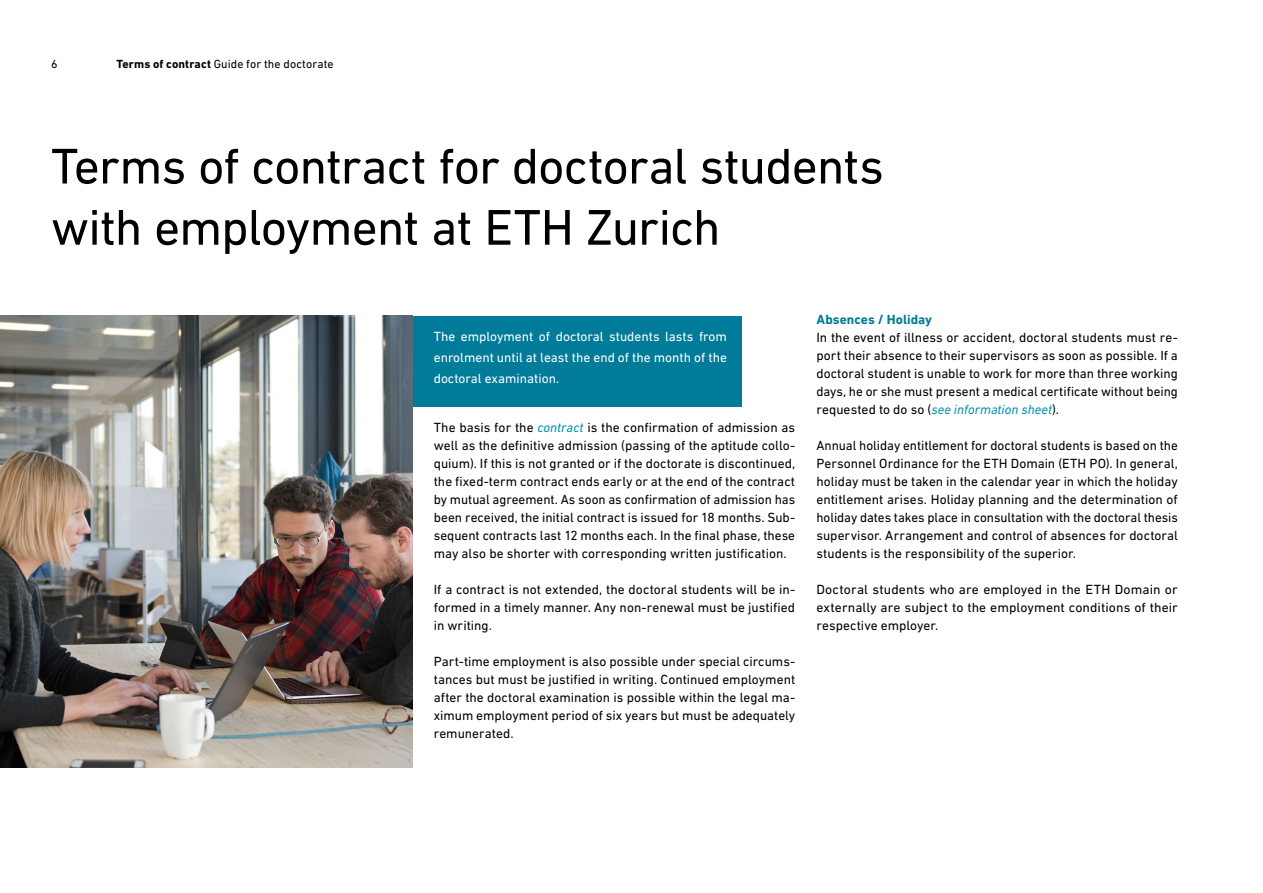
<style>
.page{position:relative;width:1263px;height:893px;background:#fff}
.page>*{position:absolute;margin:0;border:0;box-sizing:border-box;transform-origin:0 0}
.t1{font:51px/61.2px "DIN Next W1 G";letter-spacing:-.02em;color:#000}
.t2{font:13.5px/18px "DIN Next W1 G";color:#000;text-align:justify}
.t3{font:13.5px/21px "DIN Next W1 G";color:#fff;text-align:justify}
.t4{font:700 13.5px "DIN Next W1 G";letter-spacing:.005em;color:#007b99}
.t5{font:12px "DIN Next W1 G";letter-spacing:.005em;color:#000}
.s1{font-weight:700}
.s2{font-style:italic;color:#0090ac}
</style>
<div class="page">
<div style="left:389px;top:316px;width:353px;height:90px;background:#007b99"></div>
<img style="left:0;top:316px;width:412px;height:451px">
<p class="t5" style="left:51px;top:57px;width:8px">6</p>
<p class="t5" style="left:116px;top:57px;width:219px"><span class="s1">Terms of contract</span> Guide for the doctorate</p>
<h1 class="t1" style="left:51px;top:135px;width:834px">Terms of contract for doctoral students with employment at ETH Zurich</h1>
<p class="t3" style="left:434px;top:326px;width:295px">The employment of doctoral students lasts from enrolment until at least the end of the month of the doctoral examination.</p>
<p class="t2" style="left:434px;top:418px;width:363px">The basis for the <span class="s2">contract</span> is the confirmation of admission as well as the definitive admission (passing of the aptitude collo&shy;quium). If this is not granted or if the doctorate is discontinued, the fixed-term contract ends early or at the end of the contract by mutual agreement. As soon as confirmation of admission has been received, the initial contract is issued for 18 months. Sub&shy;sequent contracts last 12 months each. In the final phase, these may also be shorter with corresponding written justification.</p>
<p class="t2" style="left:434px;top:580px;width:363px">If a contract is not extended, the doctoral students will be in&shy;formed in a timely manner. Any non-renewal must be justified in writing.</p>
<p class="t2" style="left:434px;top:652px;width:363px">Part-time employment is also possible under special circums&shy;tances but must be justified in writing. Continued employment after the doctoral examination is possible within the legal ma&shy;ximum employment period of six years but must be adequately remunerated.</p>
<p class="t4" style="left:816px;top:312px;width:117px">Absences / Holiday</p>
<p class="t2" style="left:816px;top:328px;width:363px">In the event of illness or accident, doctoral students must re&shy;port their absence to their supervisors as soon as possible. If a doctoral student is unable to work for more than three working days, he or she must present a medical certificate without being requested to do so (<span class="s2">see information sheet</span>).</p>
<p class="t2" style="left:816px;top:436px;width:363px">Annual holiday entitlement for doctoral students is based on the Personnel Ordinance for the ETH Domain (ETH PO). In general, holiday must be taken in the calendar year in which the holiday entitlement arises. Holiday planning and the determination of holiday dates takes place in consultation with the doctoral thesis supervisor. Arrangement and control of absences for doctoral students is the responsibility of the superior.</p>
<p class="t2" style="left:816px;top:580px;width:363px">Doctoral students who are employed in the ETH Domain or externally are subject to the employment conditions of their respective employer.</p>
</div>
